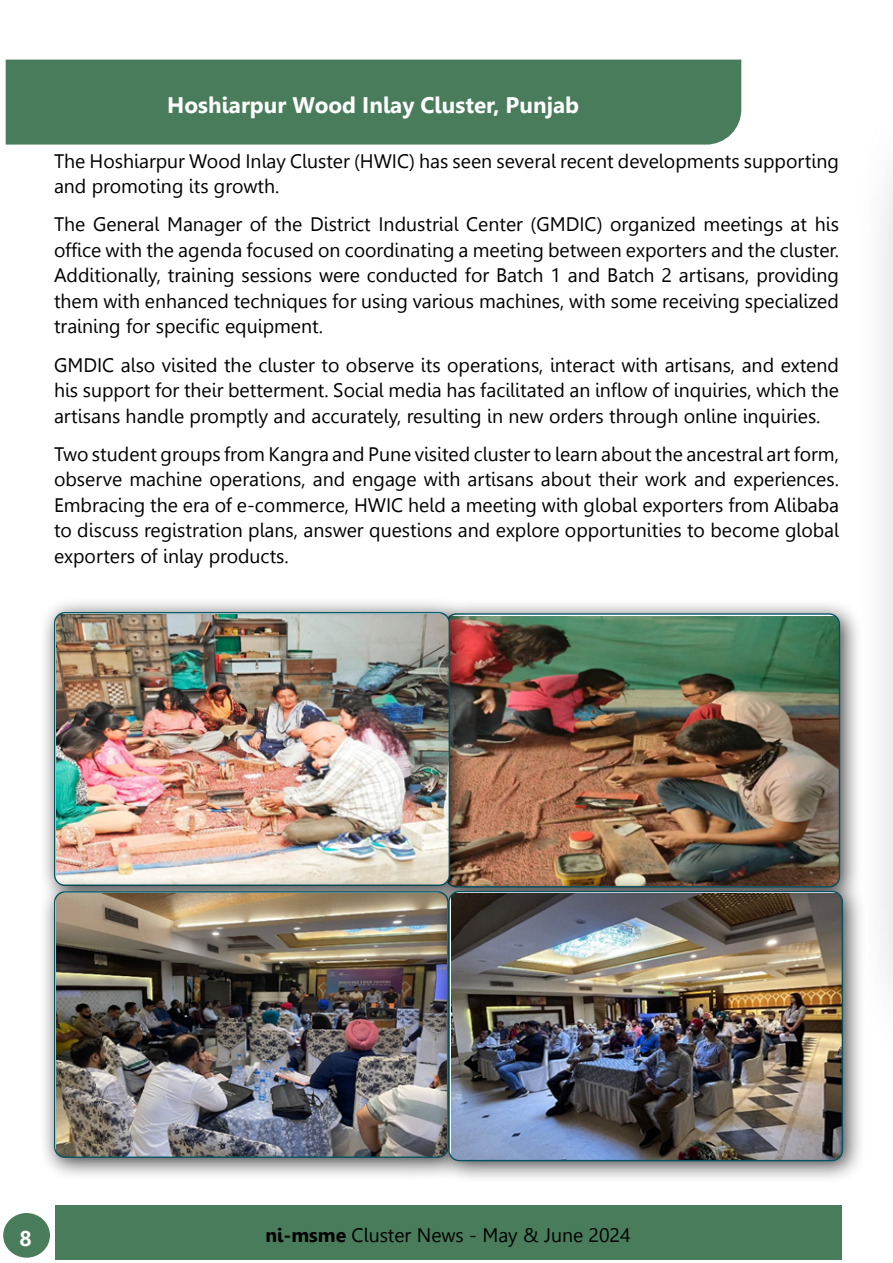
<style>
.page{position:relative;width:893px;height:1263px;background:#fff}
.page>*{position:absolute;margin:0;border:0;box-sizing:border-box;transform-origin:0 0}
.t1{font:700 22.5px "Leelawadee";color:#fff}
.t2{font:700 21.3px "Leelawadee";color:#fff}
.t3{font:19.5px/25.5px "Leelawadee";color:#000;text-align:justify}
.s1{font-weight:700}
</style>
<div class="page">
<div style="left:3px;top:1213px;width:47px;height:45px;background:#487c5a;border-radius:50%"></div>
<div style="left:55px;top:1206px;width:786px;height:54px;background:#487c5a"></div>
<div style="left:430px;top:598px;width:433px;height:313px;background:#000;opacity:.75"></div>
<img style="left:473px;top:615px;width:366px;height:260px">
<div style="left:39px;top:597px;width:434px;height:312px;background:#000;opacity:.75"></div>
<img style="left:56px;top:614px;width:393px;height:262px">
<div style="left:39px;top:876px;width:432px;height:305px;background:#000;opacity:.75"></div>
<img style="left:56px;top:893px;width:377px;height:264px">
<div style="left:433px;top:875px;width:433px;height:309px;background:#000;opacity:.75"></div>
<img style="left:450px;top:892px;width:392px;height:268px">
<div style="left:448px;top:891px;width:395px;height:270px;border:1px solid #005262;border-radius:10px"></div>
<div style="left:855px;top:86px;width:38px;height:993px;background:#fafafa"></div>
<div style="left:6px;top:60px;width:735px;height:85px;background:#487c5a"></div>
<p class="t1" style="left:167px;top:92px;width:413px">Hoshiarpur Wood Inlay Cluster, Punjab</p>
<p class="t3" style="left:54px;top:148px;width:786px">The Hoshiarpur Wood Inlay Cluster (HWIC) has seen several recent developments supporting and promoting its growth.</p>
<p class="t3" style="left:54px;top:212px;width:786px">The General Manager of the District Industrial Center (GMDIC) organized meetings at his office with the agenda focused on coordinating a meeting between exporters and the cluster.<br>Additionally, training sessions were conducted for Batch 1 and Batch 2 artisans, providing them with enhanced techniques for using various machines, with some receiving specialized training for specific equipment.</p>
<p class="t3" style="left:54px;top:352px;width:786px">GMDIC also visited the cluster to observe its operations, interact with artisans, and extend his support for their betterment. Social media has facilitated an inflow of inquiries, which the artisans handle promptly and accurately, resulting in new orders through online inquiries.</p>
<p class="t3" style="left:54px;top:441px;width:786px">Two student groups from Kangra and Pune visited cluster to learn about the ancestral art form, observe machine operations, and engage with artisans about their work and experiences.<br>Embracing the era of e-commerce, HWIC held a meeting with global exporters from Alibaba to discuss registration plans, answer questions and explore opportunities to become global exporters of inlay products.</p>
<p class="t2" style="left:20px;top:1226px;width:14px">8</p>
<p class="t3" style="left:266px;top:1222px;width:367px"><span class="s1">ni-msme</span> Cluster News - May &amp; June 2024</p>
</div>
